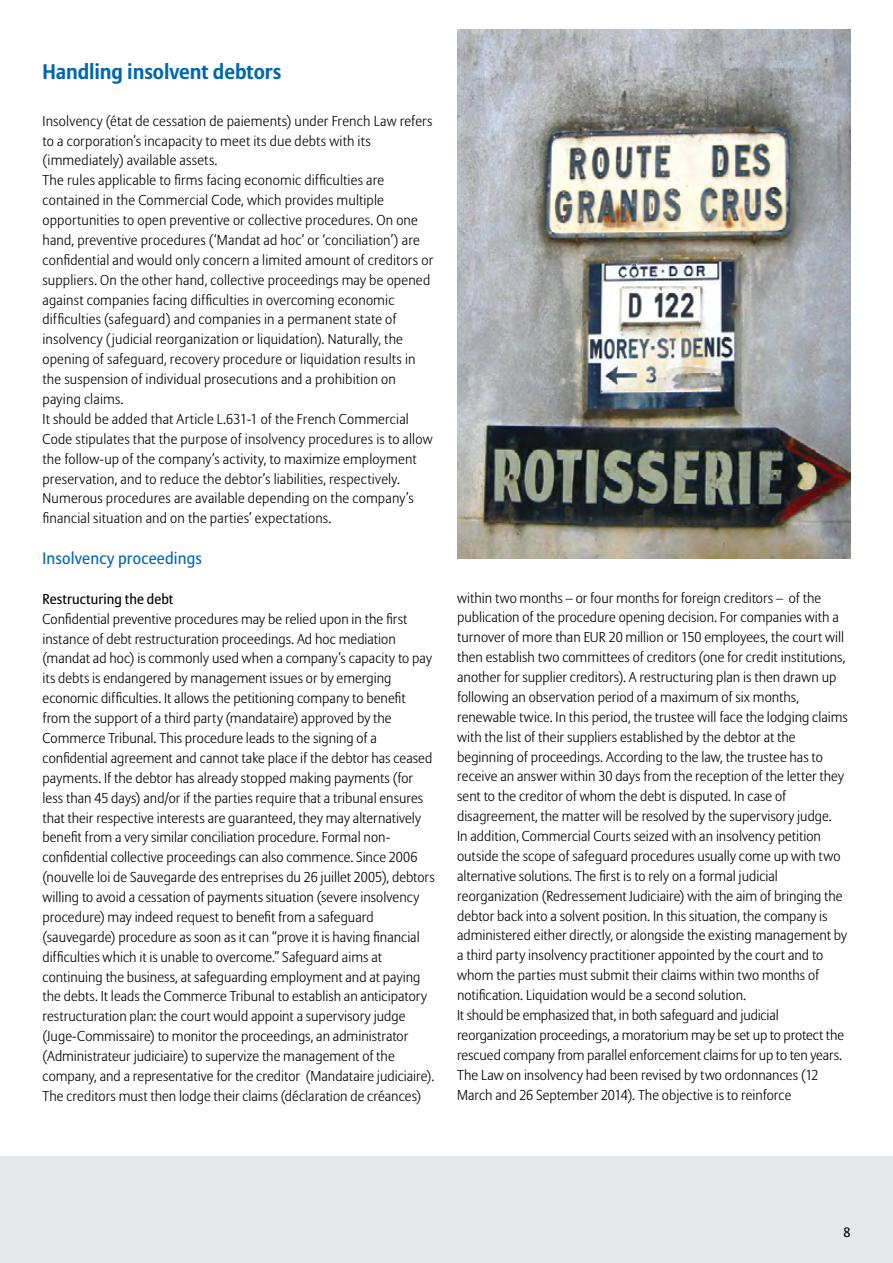
<style>
.page{position:relative;width:893px;height:1263px;background:#fff}
.page>*{position:absolute;margin:0;border:0;box-sizing:border-box;transform-origin:0 0}
.t1{font:700 21px "Allianz Sans";letter-spacing:-.005em;color:#0067b1}
.t2{font:16.5px "Allianz Sans";letter-spacing:.01em;color:#0067b1}
.t3{font:300 14.25px/20px "Allianz Sans";letter-spacing:.005em;color:#000}
.t4{font:14.25px "Allianz Sans";letter-spacing:.005em;color:#000}
.t5{font:13.5px "Allianz Sans";color:#000}
</style>
<div class="page">
<div style="left:0;top:1156px;width:893px;height:107px;background:#e6e7e8"></div>
<img style="left:457px;top:30px;width:393px;height:528px">
<h1 class="t1" style="left:43px;top:58px;width:240px">Handling insolvent debtors</h1>
<p class="t3" style="left:43px;top:111px;width:392px">Insolvency (état de cessation de paiements) under French Law refers to a corporation’s incapacity to meet its due debts with its (immediately) available assets.<br>The rules applicable to firms facing economic difficulties are contained in the Commercial Code, which provides multiple opportunities to open preventive or collective procedures. On one hand, preventive procedures (‘Mandat ad hoc’ or ‘conciliation’) are confidential and would only concern a limited amount of creditors or suppliers. On the other hand, collective proceedings may be opened against companies facing difficulties in overcoming economic difficulties (safeguard) and companies in a permanent state of insolvency (judicial reorganization or liquidation). Naturally, the opening of safeguard, recovery procedure or liquidation results in the suspension of individual prosecutions and a prohibition on paying claims.<br>It should be added that Article L.631-1 of the French Commercial Code stipulates that the purpose of insolvency procedures is to allow the follow-up of the company’s activity, to maximize employment preservation, and to reduce the debtor’s liabilities, respectively.<br>Numerous procedures are available depending on the company’s financial situation and on the parties’ expectations.</p>
<p class="t2" style="left:43px;top:548px;width:161px">Insolvency proceedings</p>
<p class="t4" style="left:43px;top:590px;width:132px">Restructuring the debt</p>
<p class="t3" style="left:43px;top:609px;width:394px">Confidential preventive procedures may be relied upon in the first instance of debt restructuration proceedings. Ad hoc mediation (mandat ad hoc) is commonly used when a company’s capacity to pay its debts is endangered by management issues or by emerging economic difficulties. It allows the petitioning company to benefit from the support of a third party (mandataire) approved by the Commerce Tribunal. This procedure leads to the signing of a confidential agreement and cannot take place if the debtor has ceased payments. If the debtor has already stopped making payments (for less than 45 days) and/or if the parties require that a tribunal ensures that their respective interests are guaranteed, they may alternatively benefit from a very similar conciliation procedure. Formal non&shy;confidential collective proceedings can also commence. Since 2006 (nouvelle loi de Sauvegarde des entreprises du 26 juillet 2005), debtors willing to avoid a cessation of payments situation (severe insolvency procedure) may indeed request to benefit from a safeguard (sauvegarde) procedure as soon as it can “prove it is having financial difficulties which it is unable to overcome.” Safeguard aims at continuing the business, at safeguarding employment and at paying the debts. It leads the Commerce Tribunal to establish an anticipatory restructuration plan: the court would appoint a supervisory judge (Juge-Commissaire) to monitor the proceedings, an administrator (Administrateur judiciaire) to supervize the management of the company, and a representative for the creditor (Mandataire judiciaire).<br>The creditors must then lodge their claims (déclaration de créances)</p>
<p class="t3" style="left:457px;top:588px;width:392px">within two months – or four months for foreign creditors – of the publication of the procedure opening decision. For companies with a turnover of more than EUR 20 million or 150 employees, the court will then establish two committees of creditors (one for credit institutions, another for supplier creditors). A restructuring plan is then drawn up following an observation period of a maximum of six months, renewable twice. In this period, the trustee will face the lodging claims with the list of their suppliers established by the debtor at the beginning of proceedings. According to the law, the trustee has to receive an answer within 30 days from the reception of the letter they sent to the creditor of whom the debt is disputed. In case of disagreement, the matter will be resolved by the supervisory judge.<br>In addition, Commercial Courts seized with an insolvency petition outside the scope of safeguard procedures usually come up with two alternative solutions. The first is to rely on a formal judicial reorganization (Redressement Judiciaire) with the aim of bringing the debtor back into a solvent position. In this situation, the company is administered either directly, or alongside the existing management by a third party insolvency practitioner appointed by the court and to whom the parties must submit their claims within two months of notification. Liquidation would be a second solution.<br>It should be emphasized that, in both safeguard and judicial reorganization proceedings, a moratorium may be set up to protect the rescued company from parallel enforcement claims for up to ten years.<br>The Law on insolvency had been revised by two ordonnances (12<br>March and 26 September 2014). The objective is to reinforce</p>
<p class="t5" style="left:843px;top:1224px;width:9px">8</p>
</div>
